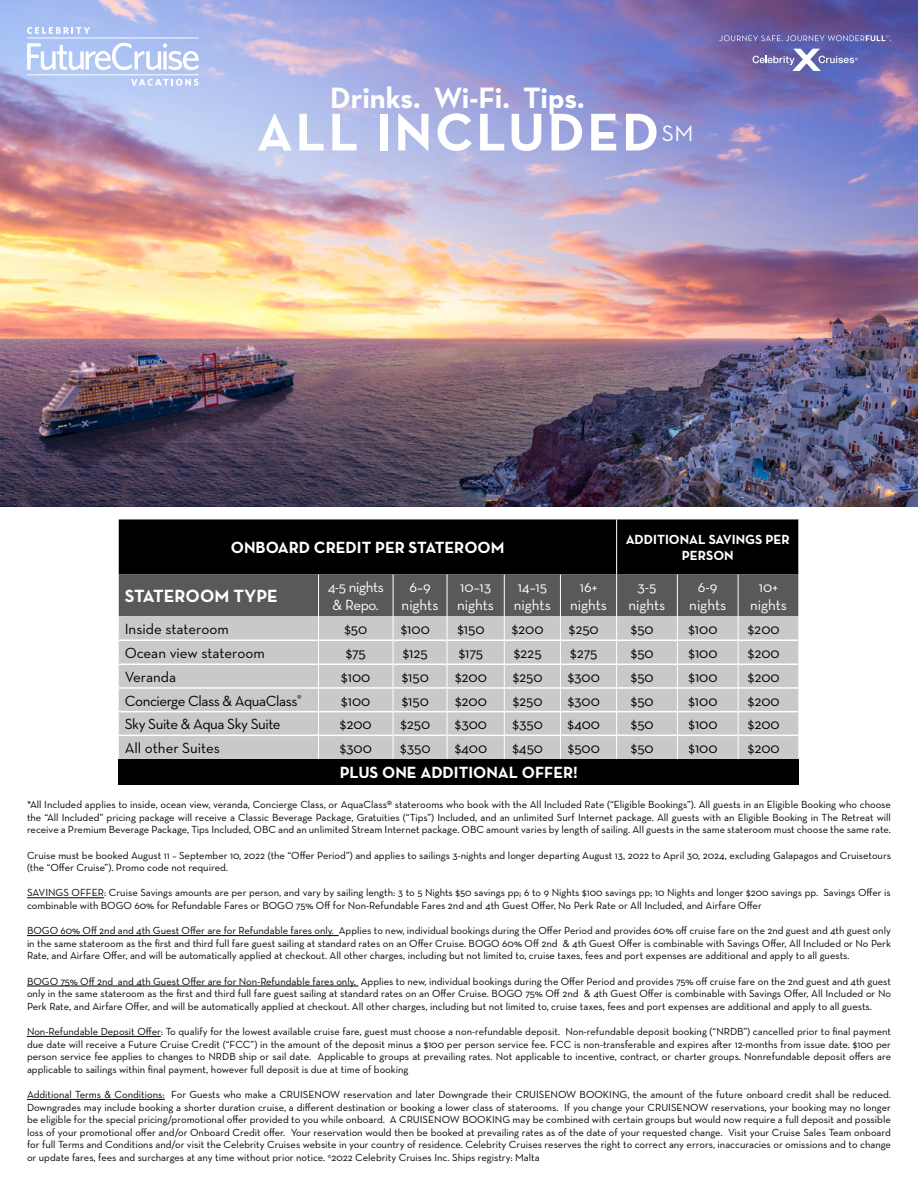
<style>
.page{position:relative;width:918px;height:1188px;background:#fff}
.page>*{position:absolute;margin:0;border:0;box-sizing:border-box;transform-origin:0 0}
.t1{font:700 54px "Neutraface Text";letter-spacing:.05em;color:#fff}
.t2{font:700 30px "Neutraface Text";letter-spacing:-.005em;color:#fff}
.t3{font:22.8px "Neutraface Text";color:#fff}
.t4{font:700 18px "Neutraface Text";color:#fff}
.t5{font:700 16.5px "Neutraface Text";color:#fff}
.t6{font:15px "Neutraface Text";color:#000}
.t7{font:15px/18px "Neutraface Text";color:#fff;text-align:center}
.t8{font:15px "Neutraface Text";letter-spacing:-.03em;color:#000}
.t9{font:15px/18px "Neutraface Text";letter-spacing:-.025em;color:#fff;text-align:center}
.t10{font:700 13.5px/16.2px "Neutraface Text";color:#fff;text-align:center}
.t11{font:10.5px/12.6px "Neutraface Text";color:#000;text-align:justify}
</style>
<div class="page">
<img style="left:0;top:0;width:918px;height:507px">
<svg style="left:753px;top:49px;width:105px;height:22px;background:#8282be"></svg>
<svg style="left:719px;top:35px;width:172px;height:6px"></svg>
<svg style="left:27px;top:43px;width:172px;height:27px"></svg>
<svg style="left:27px;top:27px;width:63px;height:7px"></svg>
<hr style="left:27px;top:38px;width:172px;height:1px;background:#fff">
<hr style="left:27px;top:74px;width:172px;height:1px;background:#fff">
<svg style="left:131px;top:79px;width:68px;height:7px"></svg>
<div style="left:119px;top:759px;width:680px;height:25px;background:#000"></div>
<svg style="left:119px;top:519px;width:680px;height:240px;background:#88898b"></svg>
<hr style="left:616px;top:519px;width:1px;height:56px;background:#fff">
<hr style="left:27px;top:898px;width:77px;height:1px;background:#000">
<hr style="left:27px;top:935px;width:312px;height:1px;background:#000">
<hr style="left:27px;top:986px;width:331px;height:1px;background:#000">
<hr style="left:27px;top:1036px;width:134px;height:1px;background:#000">
<hr style="left:27px;top:1099px;width:138px;height:1px;background:#000">
<h2 class="t2" style="left:330px;top:78px;width:256px">Drinks. Wi-Fi. Tips.</h2>
<h1 class="t1" style="left:257px;top:97px;width:404px">ALL INCLUDED</h1>
<h3 class="t3" style="left:662px;top:118px;width:33px">SM</h3>
<h3 class="t5" style="left:231px;top:537px;width:275px">ONBOARD CREDIT PER STATEROOM</h3>
<p class="t10" style="left:626px;top:531px;width:166px">ADDITIONAL SAVINGS PER<br>PERSON</p>
<h3 class="t4" style="left:125px;top:585px;width:155px">STATEROOM TYPE</h3>
<h3 class="t9" style="left:328px;top:578px;width:58px">4-5 nights &amp; Repo.</h3>
<h3 class="t7" style="left:402px;top:578px;width:38px">6–9 nights</h3>
<h3 class="t7" style="left:457px;top:578px;width:38px;text-align:left">10–13 nights</h3>
<h3 class="t7" style="left:514px;top:578px;width:38px;text-align:left">14–15 nights</h3>
<h3 class="t7" style="left:570px;top:578px;width:38px">16+ nights</h3>
<h3 class="t7" style="left:629px;top:578px;width:38px">3-5 nights</h3>
<h3 class="t7" style="left:689px;top:578px;width:38px">6-9 nights</h3>
<h3 class="t7" style="left:750px;top:578px;width:38px">10+ nights</h3>
<h3 class="t6" style="left:125px;top:620px;width:106px">Inside stateroom</h3>
<h3 class="t6" style="left:344px;top:620px;width:24px">$50</h3>
<h3 class="t6" style="left:401px;top:620px;width:31px">$100</h3>
<h3 class="t6" style="left:457px;top:620px;width:29px">$150</h3>
<h3 class="t6" style="left:512px;top:620px;width:33px">$200</h3>
<h3 class="t6" style="left:569px;top:620px;width:31px">$250</h3>
<h3 class="t6" style="left:631px;top:620px;width:24px">$50</h3>
<h3 class="t6" style="left:689px;top:620px;width:31px">$100</h3>
<h3 class="t6" style="left:748px;top:620px;width:33px">$200</h3>
<h3 class="t6" style="left:125px;top:644px;width:142px">Ocean view stateroom</h3>
<h3 class="t6" style="left:346px;top:644px;width:22px">$75</h3>
<h3 class="t6" style="left:403px;top:644px;width:27px">$125</h3>
<h3 class="t6" style="left:459px;top:644px;width:26px">$175</h3>
<h3 class="t6" style="left:514px;top:644px;width:29px">$225</h3>
<h3 class="t6" style="left:570px;top:644px;width:29px">$275</h3>
<h3 class="t6" style="left:631px;top:644px;width:24px">$50</h3>
<h3 class="t6" style="left:689px;top:644px;width:31px">$100</h3>
<h3 class="t6" style="left:748px;top:644px;width:33px">$200</h3>
<h3 class="t6" style="left:125px;top:667px;width:53px">Veranda</h3>
<h3 class="t6" style="left:341px;top:667px;width:31px">$100</h3>
<h3 class="t6" style="left:402px;top:667px;width:29px">$150</h3>
<h3 class="t6" style="left:455px;top:667px;width:33px">$200</h3>
<h3 class="t6" style="left:513px;top:667px;width:31px">$250</h3>
<h3 class="t6" style="left:568px;top:667px;width:34px">$300</h3>
<h3 class="t6" style="left:631px;top:667px;width:24px">$50</h3>
<h3 class="t6" style="left:689px;top:667px;width:31px">$100</h3>
<h3 class="t6" style="left:748px;top:667px;width:33px">$200</h3>
<h3 class="t8" style="left:125px;top:691px;width:178px">Concierge Class &amp; AquaClass<sup>®</sup></h3>
<h3 class="t6" style="left:341px;top:691px;width:31px">$100</h3>
<h3 class="t6" style="left:402px;top:691px;width:29px">$150</h3>
<h3 class="t6" style="left:455px;top:691px;width:33px">$200</h3>
<h3 class="t6" style="left:513px;top:691px;width:31px">$250</h3>
<h3 class="t6" style="left:568px;top:691px;width:34px">$300</h3>
<h3 class="t6" style="left:631px;top:691px;width:24px">$50</h3>
<h3 class="t6" style="left:689px;top:691px;width:31px">$100</h3>
<h3 class="t6" style="left:748px;top:691px;width:33px">$200</h3>
<h3 class="t8" style="left:125px;top:715px;width:157px">Sky Suite &amp; Aqua Sky Suite</h3>
<h3 class="t6" style="left:340px;top:715px;width:33px">$200</h3>
<h3 class="t6" style="left:400px;top:715px;width:31px">$250</h3>
<h3 class="t6" style="left:455px;top:715px;width:34px">$300</h3>
<h3 class="t6" style="left:513px;top:715px;width:32px">$350</h3>
<h3 class="t6" style="left:568px;top:715px;width:34px">$400</h3>
<h3 class="t6" style="left:631px;top:715px;width:24px">$50</h3>
<h3 class="t6" style="left:689px;top:715px;width:31px">$100</h3>
<h3 class="t6" style="left:748px;top:715px;width:33px">$200</h3>
<h3 class="t6" style="left:125px;top:739px;width:97px">All other Suites</h3>
<h3 class="t6" style="left:340px;top:739px;width:34px">$300</h3>
<h3 class="t6" style="left:400px;top:739px;width:32px">$350</h3>
<h3 class="t6" style="left:455px;top:739px;width:34px">$400</h3>
<h3 class="t6" style="left:512px;top:739px;width:32px">$450</h3>
<h3 class="t6" style="left:568px;top:739px;width:34px">$500</h3>
<h3 class="t6" style="left:631px;top:739px;width:24px">$50</h3>
<h3 class="t6" style="left:689px;top:739px;width:31px">$100</h3>
<h3 class="t6" style="left:748px;top:739px;width:33px">$200</h3>
<h3 class="t5" style="left:340px;top:762px;width:240px">PLUS ONE ADDITIONAL OFFER!</h3>
<p class="t11" style="left:27px;top:798px;width:866px">*All Included applies to inside, ocean view, veranda, Concierge Class, or AquaClass® staterooms who book with the All Included Rate (“Eligible Bookings”). All guests in an Eligible Booking who choose the “All Included” pricing package will receive a Classic Beverage Package, Gratuities (“Tips”) Included, and an unlimited Surf Internet package. All guests with an Eligible Booking in The Retreat will receive a Premium Beverage Package, Tips Included, OBC and an unlimited Stream Internet package. OBC amount varies by length of sailing. All guests in the same stateroom must choose the same rate.</p>
<p class="t11" style="left:27px;top:849px;width:865px">Cruise must be booked August 11 – September 10, 2022 (the “Offer Period”) and applies to sailings 3-nights and longer departing August 13, 2022 to April 30, 2024, excluding Galapagos and Cruisetours (the “Offer Cruise”). Promo code not required.</p>
<p class="t11" style="left:27px;top:886px;width:865px">SAVINGS OFFER: Cruise Savings amounts are per person, and vary by sailing length: 3 to 5 Nights $50 savings pp; 6 to 9 Nights $100 savings pp; 10 Nights and longer $200 savings pp. Savings Offer is combinable with BOGO 60% for Refundable Fares or BOGO 75% Off for Non-Refundable Fares 2nd and 4th Guest Offer, No Perk Rate or All Included, and Airfare Offer</p>
<p class="t11" style="left:27px;top:924px;width:865px">BOGO 60% Off 2nd and 4th Guest Offer are for Refundable fares only. Applies to new, individual bookings during the Offer Period and provides 60% off cruise fare on the 2nd guest and 4th guest only in the same stateroom as the first and third full fare guest sailing at standard rates on an Offer Cruise. BOGO 60% Off 2nd &amp; 4th Guest Offer is combinable with Savings Offer, All Included or No Perk Rate, and Airfare Offer, and will be automatically applied at checkout. All other charges, including but not limited to, cruise taxes, fees and port expenses are additional and apply to all guests.</p>
<p class="t11" style="left:27px;top:975px;width:865px">BOGO 75% Off 2nd and 4th Guest Offer are for Non-Refundable fares only. Applies to new, individual bookings during the Offer Period and provides 75% off cruise fare on the 2nd guest and 4th guest only in the same stateroom as the first and third full fare guest sailing at standard rates on an Offer Cruise. BOGO 75% Off 2nd &amp; 4th Guest Offer is combinable with Savings Offer, All Included or No Perk Rate, and Airfare Offer, and will be automatically applied at checkout. All other charges, including but not limited to, cruise taxes, fees and port expenses are additional and apply to all guests.</p>
<p class="t11" style="left:27px;top:1025px;width:866px">Non-Refundable Deposit Offer: To qualify for the lowest available cruise fare, guest must choose a non-refundable deposit. Non-refundable deposit booking (“NRDB”) cancelled prior to final payment due date will receive a Future Cruise Credit (“FCC”) in the amount of the deposit minus a $100 per person service fee. FCC is non-transferable and expires after 12-months from issue date. $100 per person service fee applies to changes to NRDB ship or sail date. Applicable to groups at prevailing rates. Not applicable to incentive, contract, or charter groups. Nonrefundable deposit offers are applicable to sailings within final payment, however full deposit is due at time of booking</p>
<p class="t11" style="left:27px;top:1088px;width:866px">Additional Terms &amp; Conditions: For Guests who make a CRUISENOW reservation and later Downgrade their CRUISENOW BOOKING, the amount of the future onboard credit shall be reduced.<br>Downgrades may include booking a shorter duration cruise, a different destination or booking a lower class of staterooms. If you change your CRUISENOW reservations, your booking may no longer be eligible for the special pricing/promotional offer provided to you while onboard. A CRUISENOW BOOKING may be combined with certain groups but would now require a full deposit and possible loss of your promotional offer and/or Onboard Credit offer. Your reservation would then be booked at prevailing rates as of the date of your requested change. Visit your Cruise Sales Team onboard for full Terms and Conditions and/or visit the Celebrity Cruises website in your country of residence. Celebrity Cruises reserves the right to correct any errors, inaccuracies or omissions and to change or update fares, fees and surcharges at any time without prior notice. <sup>©</sup>2022 Celebrity Cruises Inc. Ships registry: Malta</p>
</div>
